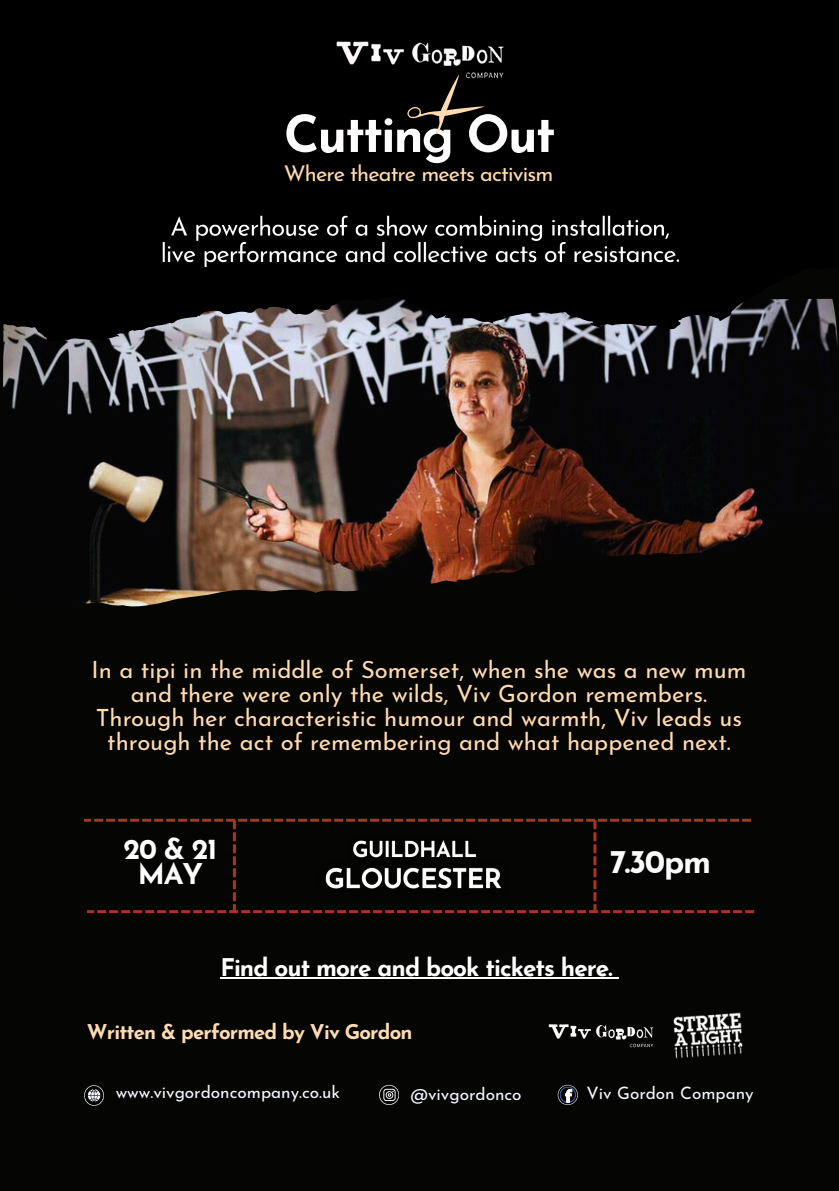
<style>
.page{position:relative;width:839px;height:1191px;background:#fff}
.page>*{position:absolute;margin:0;border:0;box-sizing:border-box;transform-origin:0 0}
.t1{font:700 51px "Josefin Sans";letter-spacing:-.04em;color:#fffdfd}
.t2{font:700 32.6px "Josefin Sans";color:#fff}
.t3{font:700 28.6px/25.4px "Josefin Sans";letter-spacing:-.04em;color:#fff;text-align:center}
.t4{font:700 24.4px "Josefin Sans";letter-spacing:-.04em;color:#fff}
.t5{font:23.8px/24px "Josefin Sans";color:#ffdbb2;text-align:center}
.t6{font:21.8px "Josefin Sans";letter-spacing:-.04em;color:#ffdbb2}
.t7{font:700 20.4px "Josefin Sans";letter-spacing:-.04em;color:#ffdbb2}
.t8{font:17.2px "Josefin Sans";color:#f4f8ff}
</style>
<div class="page">
<div style="left:0;top:0;width:838px;height:1190px;background:#050503"></div>
<img style="left:3px;top:299px;width:835px;height:308px">
<svg style="left:3px;top:299px;width:656px;height:42px"></svg>
<img style="left:336px;top:41px;width:168px;height:38px">
<svg style="left:405px;top:72px;width:81px;height:76px"></svg>
<div style="left:430px;top:134px;width:14px;height:14px;background:#050503;border-radius:50%"></div>
<img style="left:162px;top:215px;width:518px;height:53px">
<svg style="left:379px;top:1085px;width:20px;height:20px"></svg>
<svg style="left:557px;top:1085px;width:20px;height:20px"></svg>
<svg style="left:84px;top:1085px;width:20px;height:21px"></svg>
<svg style="left:84px;top:819px;width:670px;height:94px"></svg>
<hr style="left:220px;top:977px;width:391px;height:2px;background:#fff">
<svg style="left:611px;top:977px;width:7px;height:2px"></svg>
<img style="left:673px;top:1012px;width:70px;height:47px">
<img style="left:548px;top:1024px;width:105px;height:24px">
<p class="t1" style="left:284px;top:114px;width:273px">Cutting Out</p>
<p class="t6" style="left:284px;top:165px;width:271px">Where theatre meets activism</p>
<p class="t5" style="left:92px;top:660px;width:656px">In a tipi in the middle of Somerset, when she was a new mum and there were only the wilds, Viv Gordon remembers.<br>Through her characteristic humour and warmth, Viv leads us through the act of remembering and what happened next.</p>
<p class="t3" style="left:123px;top:839px;width:95px">20 &amp; 21<br>MAY</p>
<h3 class="t2" style="left:609px;top:849px;width:103px">7.30pm</h3>
<h2 class="t4" style="left:220px;top:958px;width:393px">Find out more and book tickets here.</h2>
<p class="t7" style="left:87px;top:1023px;width:327px">Written &amp; performed by Viv Gordon</p>
<p class="t8" style="left:116px;top:1085px;width:226px">www.vivgordoncompany.co.uk</p>
<h1 class="t8" style="left:410px;top:1087px;width:113px">@vivgordonco</h1>
<h5 class="t8" style="left:586px;top:1086px;width:169px">Viv Gordon Company</h5>
</div>
